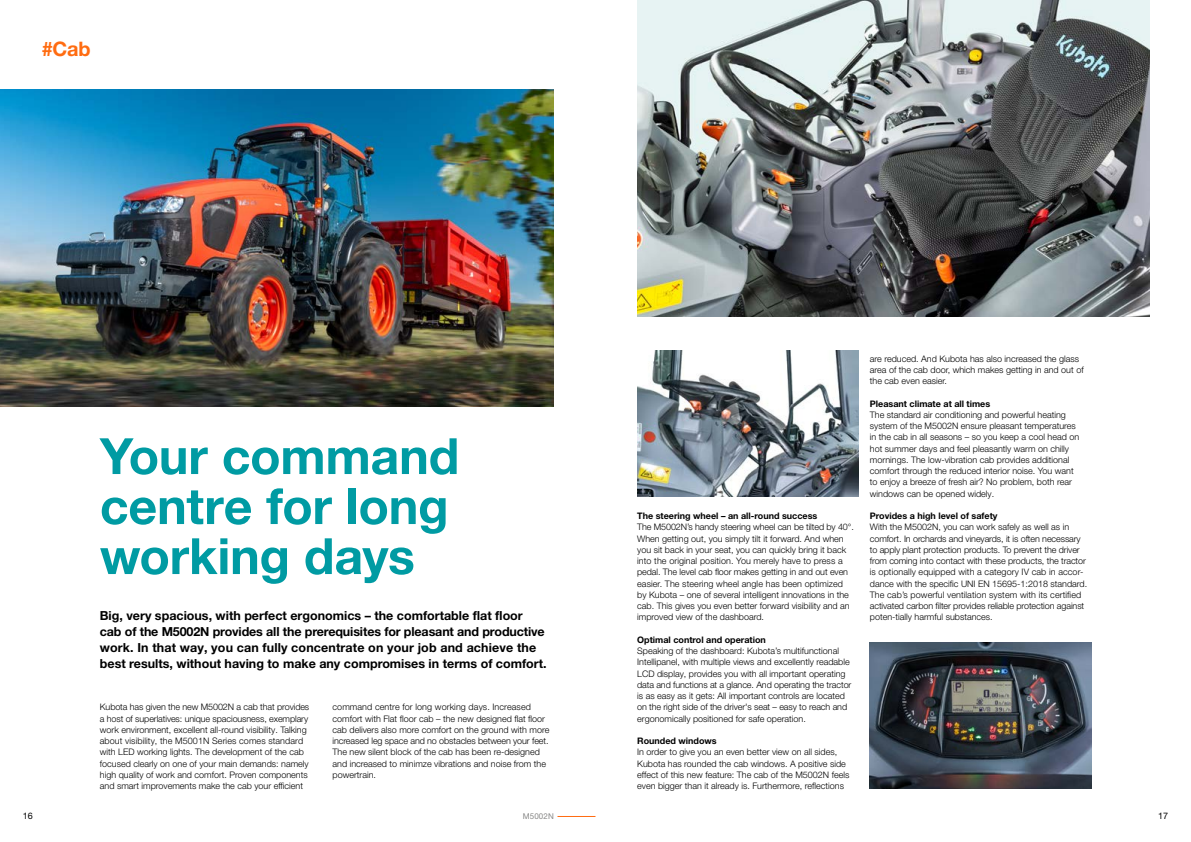
<style>
.page{position:relative;width:1191px;height:842px;background:#fff}
.page>*{position:absolute;margin:0;border:0;box-sizing:border-box;transform-origin:0 0}
.t1{font:700 50px/50px "Helvetica Neue LT Pro";letter-spacing:-.005em;color:#009ba3}
.t2{font:700 20px "Helvetica Neue LT Pro";color:#ff6c11}
.t3{font:700 12.5px/16px "Helvetica Neue LT Pro";color:#000}
.t4{font:300 9px/11.2px "Helvetica Neue LT Pro";color:#000}
.t5{font:700 9px "Helvetica Neue LT Pro";color:#000}
.t6{font:9px "Helvetica Neue LT Pro";color:#000}
.t7{font:8px "Helvetica Neue LT Pro";letter-spacing:.01em;color:#878786}
</style>
<div class="page">
<hr style="left:557px;top:816px;width:38px;height:1px;background:#ff6c11">
<img style="left:870px;top:643px;width:221px;height:146px">
<img style="left:637px;top:350px;width:221px;height:146px">
<img style="left:637px;top:0;width:512px;height:316px">
<img style="left:0;top:89px;width:554px;height:317px">
<h2 class="t2" style="left:42px;top:36px;width:51px">#Cab</h2>
<h1 class="t1" style="left:100px;top:430px;width:361px">Your command centre for long working days</h1>
<p class="t3" style="left:100px;top:607px;width:448px">Big, very spacious, with perfect ergonomics – the comfortable flat floor cab of the M5002N provides all the prerequisites for pleasant and productive work. In that way, you can fully concentrate on your job and achieve the best results, without having to make any compromises in terms of comfort.</p>
<p class="t4" style="left:100px;top:701px;width:211px">Kubota has given the new M5002N a cab that provides a host of superlatives: unique spaciousness, exemplary work environment, excellent all-round visibility. Talking about visibility, the M5001N Series comes standard with LED working lights. The development of the cab focused clearly on one of your main demands: namely high quality of work and comfort. Proven components and smart improvements make the cab your efficient</p>
<p class="t4" style="left:332px;top:701px;width:218px">command centre for long working days. Increased comfort with Flat floor cab – the new designed flat floor cab delivers also more comfort on the ground with more increased leg space and no obstacles between your feet.<br>The new silent block of the cab has been re-designed and increased to minimze vibrations and noise from the powertrain.</p>
<p class="t5" style="left:637px;top:510px;width:182px">The steering wheel – an all-round success</p>
<p class="t4" style="left:637px;top:521px;width:218px">The M5002N’s handy steering wheel can be tilted by 40°.<br>When getting out, you simply tilt it forward. And when you sit back in your seat, you can quickly bring it back into the original position. You merely have to press a pedal. The level cab floor makes getting in and out even easier. The steering wheel angle has been optimized by Kubota – one of several intelligent innovations in the cab. This gives you even better forward visibility and an improved view of the dashboard.</p>
<p class="t5" style="left:637px;top:634px;width:130px">Optimal control and operation</p>
<p class="t4" style="left:637px;top:645px;width:216px">Speaking of the dashboard: Kubota’s multifunctional Intellipanel, with multiple views and excellently readable LCD display, provides you with all important operating data and functions at a glance. And operating the tractor is as easy as it gets: All important controls are located on the right side of the driver's seat – easy to reach and ergonomically positioned for safe operation.</p>
<p class="t5" style="left:637px;top:735px;width:81px">Rounded windows</p>
<p class="t4" style="left:637px;top:746px;width:214px">In order to give you an even better view on all sides, Kubota has rounded the cab windows. A positive side effect of this new feature: The cab of the M5002N feels even bigger than it already is. Furthermore, reflections</p>
<p class="t4" style="left:870px;top:352px;width:215px">are reduced. And Kubota has also increased the glass area of the cab door, which makes getting in and out of the cab even easier.</p>
<p class="t5" style="left:870px;top:398px;width:122px">Pleasant climate at all times</p>
<p class="t4" style="left:870px;top:409px;width:211px">The standard air conditioning and powerful heating system of the M5002N ensure pleasant temperatures in the cab in all seasons – so you keep a cool head on hot summer days and feel pleasantly warm on chilly mornings. The low-vibration cab provides additional comfort through the reduced interior noise. You want to enjoy a breeze of fresh air? No problem, both rear windows can be opened widely.</p>
<p class="t5" style="left:870px;top:510px;width:129px">Provides a high level of safety</p>
<p class="t4" style="left:870px;top:521px;width:219px">With the M5002N, you can work safely as well as in comfort. In orchards and vineyards, it is often necessary to apply plant protection products. To prevent the driver from coming into contact with these products, the tractor is optionally equipped with a category IV cab in accor&shy;dance with the specific UNI EN 15695-1:2018 standard.<br>The cab’s powerful ventilation system with its certified activated carbon filter provides reliable protection against poten-tially harmful substances.</p>
<p class="t6" style="left:23px;top:810px;width:12px">16</p>
<p class="t7" style="left:523px;top:811px;width:32px">M5002N</p>
<p class="t6" style="left:1158px;top:810px;width:12px">17</p>
</div>
